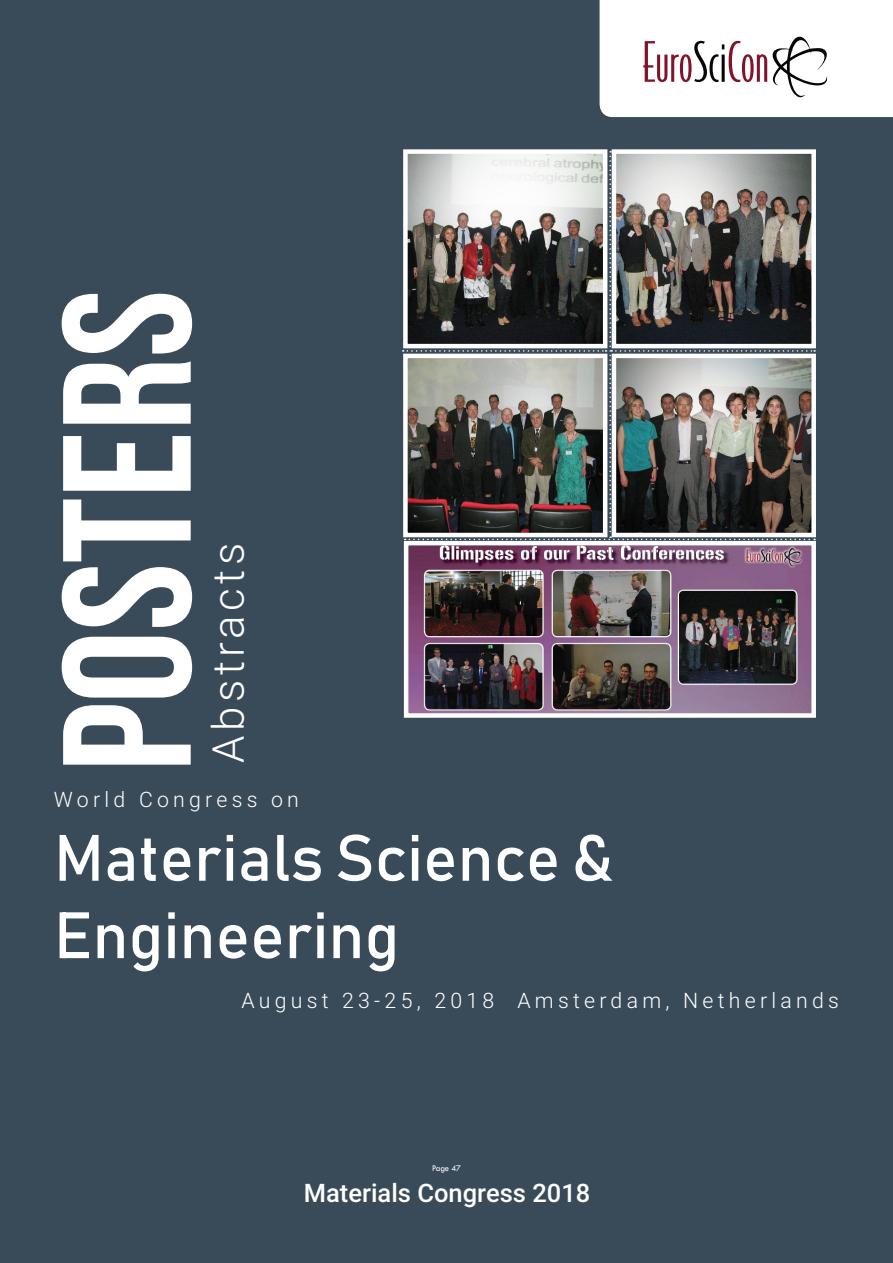
<style>
.page{position:relative;width:893px;height:1263px;background:#394b59}
.page>*{position:absolute;margin:0;border:0;box-sizing:border-box;transform-origin:0 0}
.t1{font:182.25px "Bebas Neue";color:#fff}
.t2{font:64.5px/77.4px "Bahnschrift 400 100";color:#fff}
.t3{font:300 43.95px "Roboto";letter-spacing:.1em;color:#fff}
.t4{font:500 25.5px "Roboto";color:#fff}
.t5{font:300 21.3px "Roboto";letter-spacing:.2em;color:#fff}
.t6{font:9px "Tw Cen";letter-spacing:-.02em;color:#fff;scale:.95 1}
</style>
<div class="page">
<svg style="left:600px;top:0;width:293px;height:117px;background:#f3f0f0"></svg>
<img style="left:409px;top:546px;width:402px;height:167px">
<div style="left:404px;top:541px;width:412px;height:177px;border:4px solid #fff"></div>
<img style="left:403px;top:151px;width:412px;height:389px">
<p class="t1" style="left:28px;top:772px;width:484px;rotate:-90deg">Posters</p>
<p class="t3" style="left:197px;top:763px;width:221px;rotate:-90deg">Abstracts</p>
<p class="t5" style="left:54px;top:784px;width:247px">World Congress on</p>
<h2 class="t2" style="left:54px;top:818px;width:561px">Materials Science &amp;<br>Engineering</h2>
<p class="t5" style="left:241px;top:986px;width:599px">August 23-25, 2018 Amsterdam, Netherlands</p>
<p class="t6" style="left:432px;top:1162px;width:32px">Page 47</p>
<p class="t4" style="left:304px;top:1175px;width:288px">Materials Congress 2018</p>
</div>
